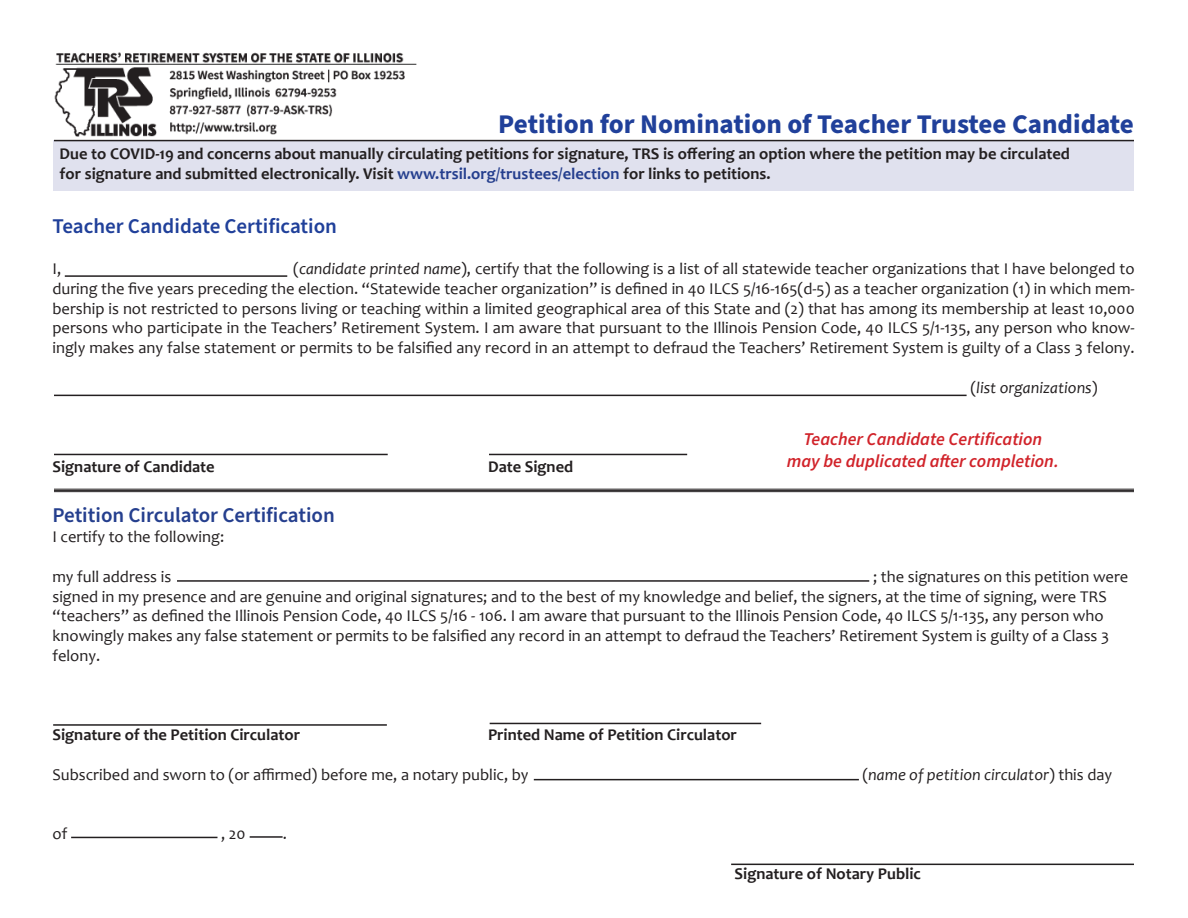
<style>
.page{position:relative;width:1188px;height:918px;background:#fff}
.page>*{position:absolute;margin:0;border:0;box-sizing:border-box;transform-origin:0 0}
.t1{font:700 27px "Source Sans Pro";color:#20409a}
.t2{font:600 21px "Source Sans Pro";color:#253f8e}
.t3{font:600 21px "Source Sans Pro";color:#20409a}
.t4{font:italic 600 18px/21.6px "Source Sans Pro";color:#d1232a;text-align:center}
.t5{font:16.5px/19.8px "Candara";color:#231f20;text-align:justify}
.t6{font:700 16.5px/19.8px "Candara";color:#231f20}
.t7{font:italic 16.5px "Candara";color:#231f20}
.s1{color:#253f8e}
.s2{font-style:italic}
.s3{font-style:normal}
</style>
<div class="page">
<div style="left:53px;top:141px;width:1081px;height:50px;background:#e0e1ee"></div>
<hr style="left:54px;top:140px;width:1080px;height:1px;background:#231f20">
<hr style="left:54px;top:395px;width:913px;height:1px;background:#231f20">
<hr style="left:65px;top:275px;width:222px;height:2px;background:#231f20">
<hr style="left:54px;top:454px;width:334px;height:1px;background:#231f20">
<hr style="left:489px;top:454px;width:198px;height:1px;background:#231f20">
<hr style="left:177px;top:580px;width:692px;height:2px;background:#231f20">
<hr style="left:53px;top:724px;width:334px;height:2px;background:#231f20">
<hr style="left:490px;top:723px;width:271px;height:1px;background:#231f20">
<hr style="left:731px;top:864px;width:403px;height:1px;background:#231f20">
<hr style="left:534px;top:779px;width:325px;height:1px;background:#231f20">
<hr style="left:71px;top:837px;width:146px;height:1px;background:#231f20">
<hr style="left:250px;top:836px;width:33px;height:2px;background:#231f20">
<hr style="left:54px;top:489px;width:1080px;height:1px;background:#231f20">
<hr style="left:54px;top:490px;width:1080px;height:1px;background:#231f20">
<hr style="left:54px;top:491px;width:1080px;height:1px;background:#231f20">
<img style="left:54px;top:52px;width:363px;height:85px">
<p class="t1" style="left:498px;top:105px;width:637px">Petition for Nomination of Teacher Trustee Candidate</p>
<p class="t6" style="left:60px;top:143px;width:1012px">Due to COVID-19 and concerns about manually circulating petitions for signature, TRS is offering an option where the petition may be circulated for signature and submitted electronically. Visit <span class="s1">www.trsil.org/trustees/election</span> for links to petitions.</p>
<p class="t3" style="left:52px;top:212px;width:286px">Teacher Candidate Certification</p>
<p class="t5" style="left:52px;top:259px;width:10px">I,</p>
<p class="t5" style="left:52px;top:259px;width:1084px;text-indent:241px">(<span class="s2">candidate printed name</span>), certify that the following is a list of all statewide teacher organizations that I have belonged to during the five years preceding the election. “Statewide teacher organization” is defined in 40 ILCS 5/16-165(d-5) as a teacher organization (1) in which mem&shy;bership is not restricted to persons living or teaching within a limited geographical area of this State and (2) that has among its membership at least 10,000 persons who participate in the Teachers’ Retirement System. I am aware that pursuant to the Illinois Pension Code, 40 ILCS 5/1-135, any person who know&shy;ingly makes any false statement or permits to be falsified any record in an attempt to defraud the Teachers’ Retirement System is guilty of a Class 3 felony.</p>
<p class="t7" style="left:971px;top:377px;width:129px"><span class="s3">(</span>list organizations<span class="s3">)</span></p>
<p class="t4" style="left:787px;top:429px;width:274px">Teacher Candidate Certification may be duplicated after completion.</p>
<p class="t6" style="left:52px;top:457px;width:164px">Signature of Candidate</p>
<p class="t6" style="left:488px;top:457px;width:87px">Date Signed</p>
<p class="t2" style="left:52px;top:501px;width:284px">Petition Circulator Certification</p>
<p class="t5" style="left:52px;top:527px;width:173px">I certify to the following:</p>
<p class="t5" style="left:52px;top:566px;width:120px">my full address is</p>
<p class="t5" style="left:52px;top:566px;width:1077px;text-align:left;text-indent:821px">; the signatures on this petition were signed in my presence and are genuine and original signatures; and to the best of my knowledge and belief, the signers, at the time of signing, were TRS “teachers” as defined the Illinois Pension Code, 40 ILCS 5/16 - 106. I am aware that pursuant to the Illinois Pension Code, 40 ILCS 5/1-135, any person who knowingly makes any false statement or permits to be falsified any record in an attempt to defraud the Teachers’ Retirement System is guilty of a Class 3 felony.</p>
<p class="t6" style="left:52px;top:725px;width:249px">Signature of the Petition Circulator</p>
<p class="t6" style="left:488px;top:725px;width:250px">Printed Name of Petition Circulator</p>
<p class="t5" style="left:52px;top:764px;width:478px">Subscribed and sworn to (or affirmed) before me, a notary public, by</p>
<p class="t7" style="left:862px;top:764px;width:251px"><span class="s3">(</span>name of petition circulator<span class="s3">) this day</span></p>
<p class="t5" style="left:52px;top:824px;width:16px">of</p>
<p class="t5" style="left:221px;top:824px;width:26px">, 20</p>
<p class="t5" style="left:283px;top:824px;width:6px">.</p>
<p class="t6" style="left:735px;top:863px;width:188px">Signature of Notary Public</p>
</div>
